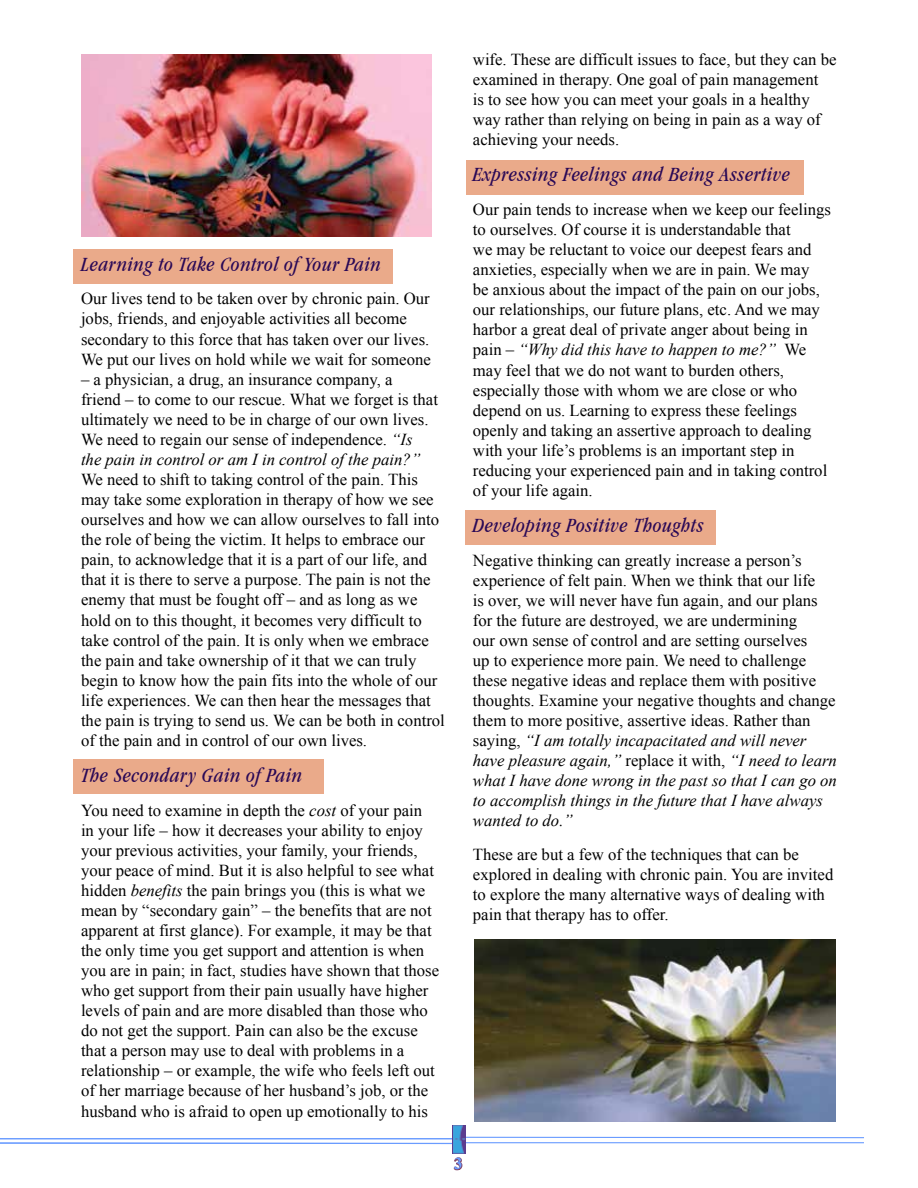
<style>
.page{position:relative;width:918px;height:1188px;background:#fff}
.page>*{position:absolute;margin:0;border:0;box-sizing:border-box;transform-origin:0 0}
.t1{font:italic condensed 21px "Garamond IT Cby BT";letter-spacing:.025em;color:#290856}
.t2{font:16.65px/20.1px "Times New Roman";color:#000}
.t3{font:700 16.65px "Times New Roman";color:#6a9cff}
.s1{font-style:italic}
</style>
<div class="page">
<div style="left:73px;top:249px;width:320px;height:35px;background:#eaaa8a"></div>
<div style="left:73px;top:759px;width:251px;height:35px;background:#eaaa8a"></div>
<div style="left:466px;top:160px;width:338px;height:35px;background:#eaaa8a"></div>
<div style="left:466px;top:510px;width:250px;height:34px;background:#eaaa8a"></div>
<svg style="left:453px;top:1157px;width:10px;height:14px"></svg>
<hr style="left:0;top:1138px;width:454px;height:1px;background:#6a9cff">
<svg style="left:0;top:1142px;width:452px;height:3px"></svg>
<hr style="left:459px;top:1137px;width:405px;height:1px;background:#6a9cff">
<hr style="left:459px;top:1142px;width:405px;height:1px;background:#6a9cff">
<img style="left:452px;top:1126px;width:14px;height:27px">
<img style="left:81px;top:55px;width:351px;height:181px">
<img style="left:474px;top:940px;width:362px;height:182px">
<p class="t1" style="left:81px;top:252px;width:302px">Learning to Take Control of Your Pain</p>
<p class="t2" style="left:81px;top:289px;width:351px">Our lives tend to be taken over by chronic pain. Our jobs, friends, and enjoyable activities all become secondary to this force that has taken over our lives.<br>We put our lives on hold while we wait for someone</p>
<p class="t2" style="left:81px;top:369px;width:359px">– a physician, a drug, an insurance company, a<br>friend – to come to our rescue. What we forget is that ultimately we need to be in charge of our own lives.<br>We need to regain our sense of independence. <span class="s1">“Is<br>the pain in control or am I in control of the pain?”</span></p>
<p class="t2" style="left:81px;top:469px;width:365px">We need to shift to taking control of the pain. This may take some exploration in therapy of how we see ourselves and how we can allow ourselves to fall into the role of being the victim. It helps to embrace our pain, to acknowledge that it is a part of our life, and that it is there to serve a purpose. The pain is not the enemy that must be fought off – and as long as we hold on to this thought, it becomes very difficult to take control of the pain. It is only when we embrace the pain and take ownership of it that we can truly begin to know how the pain fits into the whole of our life experiences. We can then hear the messages that the pain is trying to send us. We can be both in control of the pain and in control of our own lives.</p>
<p class="t1" style="left:81px;top:763px;width:223px">The Secondary Gain of Pain</p>
<p class="t2" style="left:81px;top:800px;width:360px">You need to examine in depth the <span class="s1">cost</span> of your pain in your life – how it decreases your ability to enjoy your previous activities, your family, your friends, your peace of mind. But it is also helpful to see what hidden <span class="s1">benefits</span> the pain brings you (this is what we mean by “secondary gain” – the benefits that are not apparent at first glance). For example, it may be that the only time you get support and attention is when you are in pain; in fact, studies have shown that those who get support from their pain usually have higher levels of pain and are more disabled than those who do not get the support. Pain can also be the excuse that a person may use to deal with problems in a relationship – or example, the wife who feels left out of her marriage because of her husband’s job, or the husband who is afraid to open up emotionally to his</p>
<p class="t2" style="left:473px;top:49px;width:365px">wife. These are difficult issues to face, but they can be examined in therapy. One goal of pain management<br>is to see how you can meet your goals in a healthy way rather than relying on being in pain as a way of achieving your needs.</p>
<p class="t1" style="left:473px;top:162px;width:319px">Expressing Feelings and Being Assertive</p>
<p class="t2" style="left:473px;top:199px;width:360px">Our pain tends to increase when we keep our feelings to ourselves. Of course it is understandable that<br>we may be reluctant to voice our deepest fears and anxieties, especially when we are in pain. We may<br>be anxious about the impact of the pain on our jobs, our relationships, our future plans, etc. And we may harbor a great deal of private anger about being in pain – <span class="s1">“Why did this have to happen to me?”</span> We may feel that we do not want to burden others, especially those with whom we are close or who depend on us. Learning to express these feelings openly and taking an assertive approach to dealing with your life’s problems is an important step in reducing your experienced pain and in taking control of your life again.</p>
<p class="t1" style="left:473px;top:513px;width:232px">Developing Positive Thoughts</p>
<p class="t2" style="left:473px;top:550px;width:366px">Negative thinking can greatly increase a person’s experience of felt pain. When we think that our life<br>is over, we will never have fun again, and our plans for the future are destroyed, we are undermining<br>our own sense of control and are setting ourselves<br>up to experience more pain. We need to challenge these negative ideas and replace them with positive thoughts. Examine your negative thoughts and change them to more positive, assertive ideas. Rather than saying, <span class="s1">“I am totally incapacitated and will never have pleasure again,”</span> replace it with, <span class="s1">“I need to learn what I have done wrong in the past so that I can go on to accomplish things in the future that I have always wanted to do.”</span></p>
<p class="t2" style="left:473px;top:844px;width:362px">These are but a few of the techniques that can be explored in dealing with chronic pain. You are invited to explore the many alternative ways of dealing with pain that therapy has to offer.</p>
<p class="t3" style="left:454px;top:1152px;width:10px">3</p>
</div>
